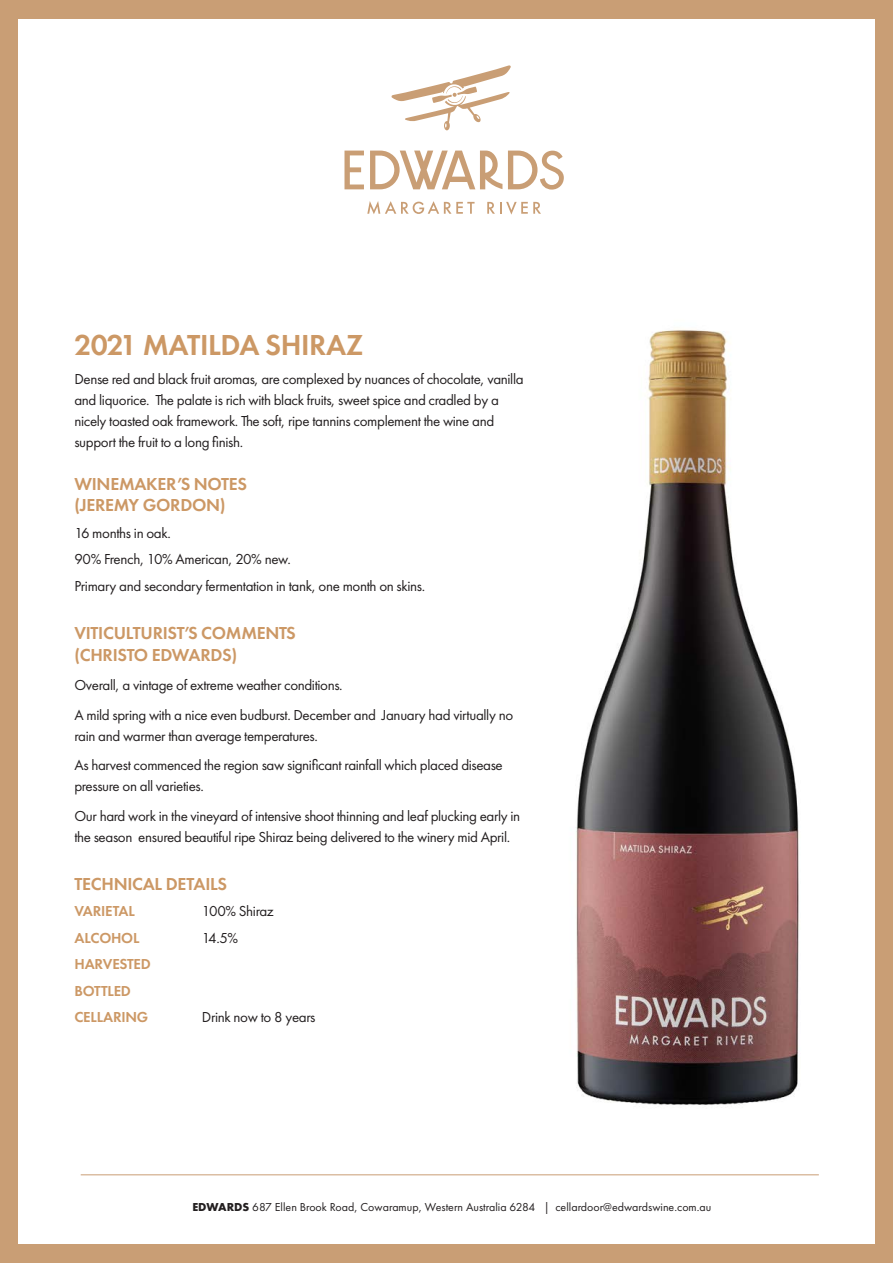
<style>
.page{position:relative;width:893px;height:1263px;background:#c99e75}
.page>*{position:absolute;margin:0;border:0;box-sizing:border-box;transform-origin:0 0}
.t1{font:600 30px "Futura PT";letter-spacing:-.015em;color:#cc9865}
.t2{font:600 18px/21.6px "Futura PT";letter-spacing:-.015em;color:#cc9865}
.t3{font:15px/21px "Futura PT";letter-spacing:-.025em;color:#231f20}
.t4{font:600 15px "Futura PT";letter-spacing:-.015em;color:#cc9865}
.t5{font:12px "Futura PT";color:#231f20}
.s1{font-weight:700}
</style>
<div class="page">
<div style="left:18px;top:19px;width:857px;height:1225px;background:#fff"></div>
<img style="left:576px;top:329px;width:223px;height:776px">
<svg style="left:391px;top:65px;width:120px;height:65px"></svg>
<svg style="left:367px;top:201px;width:108px;height:13px"></svg>
<svg style="left:487px;top:202px;width:54px;height:13px"></svg>
<svg style="left:344px;top:151px;width:20px;height:38px"></svg>
<svg style="left:370px;top:151px;width:132px;height:38px"></svg>
<svg style="left:508px;top:151px;width:56px;height:39px"></svg>
<hr style="left:81px;top:1174px;width:738px;height:1px;background:#c99e75">
<p class="t1" style="left:74px;top:326px;width:290px">2021 MATILDA SHIRAZ</p>
<p class="t3" style="left:74px;top:368px;width:451px">Dense red and black fruit aromas, are complexed by nuances of chocolate, vanilla and liquorice. The palate is rich with black fruits, sweet spice and cradled by a nicely toasted oak framework. The soft, ripe tannins complement the wine and support the fruit to a long finish.</p>
<p class="t2" style="left:74px;top:473px;width:174px">WINEMAKER’S NOTES (JEREMY GORDON)</p>
<p class="t3" style="left:74px;top:522px;width:98px">16 months in oak.</p>
<p class="t3" style="left:74px;top:549px;width:218px">90% French, 10% American, 20% new.</p>
<p class="t3" style="left:74px;top:575px;width:352px">Primary and secondary fermentation in tank, one month on skins.</p>
<p class="t2" style="left:74px;top:622px;width:223px">VITICULTURIST’S COMMENTS (CHRISTO EDWARDS)</p>
<p class="t3" style="left:74px;top:674px;width:270px">Overall, a vintage of extreme weather conditions.</p>
<p class="t3" style="left:74px;top:704px;width:440px">A mild spring with a nice even budburst. December and January had virtually no rain and warmer than average temperatures.</p>
<p class="t3" style="left:74px;top:754px;width:430px">As harvest commenced the region saw significant rainfall which placed disease pressure on all varieties.</p>
<p class="t3" style="left:74px;top:805px;width:447px">Our hard work in the vineyard of intensive shoot thinning and leaf plucking early in the season ensured beautiful ripe Shiraz being delivered to the winery mid April.</p>
<p class="t2" style="left:74px;top:873px;width:154px">TECHNICAL DETAILS</p>
<p class="t4" style="left:74px;top:902px;width:62px">VARIETAL</p>
<p class="t3" style="left:202px;top:901px;width:73px">100% Shiraz</p>
<p class="t4" style="left:74px;top:928px;width:66px">ALCOHOL</p>
<p class="t3" style="left:202px;top:927px;width:38px">14.5%</p>
<p class="t4" style="left:74px;top:955px;width:78px">HARVESTED</p>
<p class="t4" style="left:74px;top:981px;width:58px">BOTTLED</p>
<p class="t4" style="left:74px;top:1008px;width:75px">CELLARING</p>
<p class="t3" style="left:202px;top:1007px;width:115px">Drink now to 8 years</p>
<p class="t5" style="left:192px;top:1200px;width:520px"><span class="s1">EDWARDS</span> 687 Ellen Brook Road, Cowaramup, Western Australia 6284 | cellardoor@edwardswine.com.au</p>
</div>
